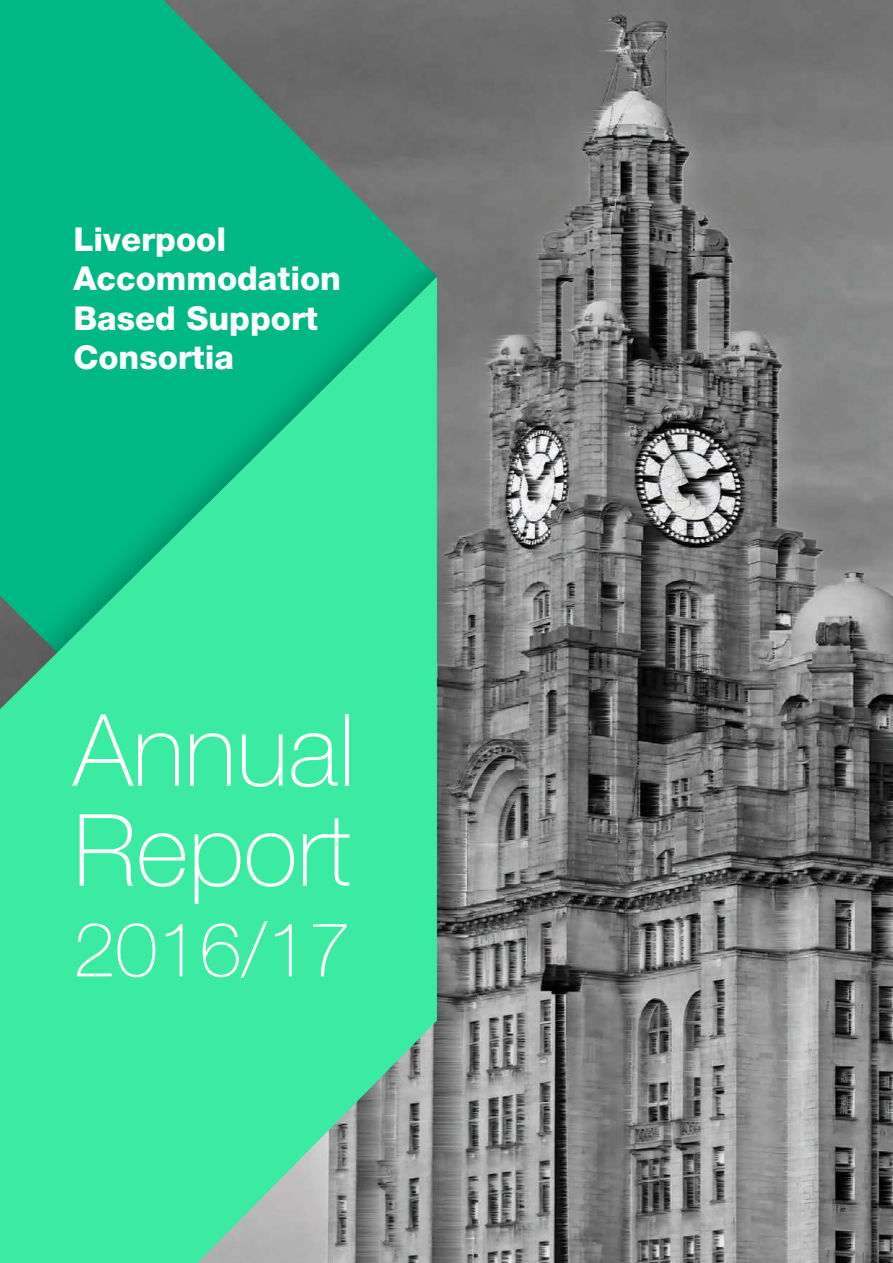
<style>
.page{position:relative;width:893px;height:1263px;background:#fff}
.page>*{position:absolute;margin:0;border:0;box-sizing:border-box;transform-origin:0 0}
.t1{font:100 99.9px/99.9px "Helve Nue";color:#fff}
.t2{font:100 75.6px "Helve Nue";color:#fff}
.t3{font:800 33px/39.6px "Helvetica Neue";color:#fff}
</style>
<div class="page">
<img style="left:437px;top:0;width:456px;height:1263px">
<svg style="left:0;top:0;width:437px;height:277px;fill:#00b885"></svg>
<div style="left:29px;top:250px;width:408px;height:27px;background:#00b885"></div>
<svg style="left:0;top:277px;width:437px;height:986px;fill:#3aeba1"></svg>
<p class="t3" style="left:73px;top:222px;width:269px">Liverpool<br>Accommodation<br>Based Support<br>Consortia</p>
<h1 class="t1" style="left:73px;top:705px;width:283px">Annual<br>Report</h1>
<h2 class="t2" style="left:73px;top:915px;width:279px">2016/17</h2>
</div>
